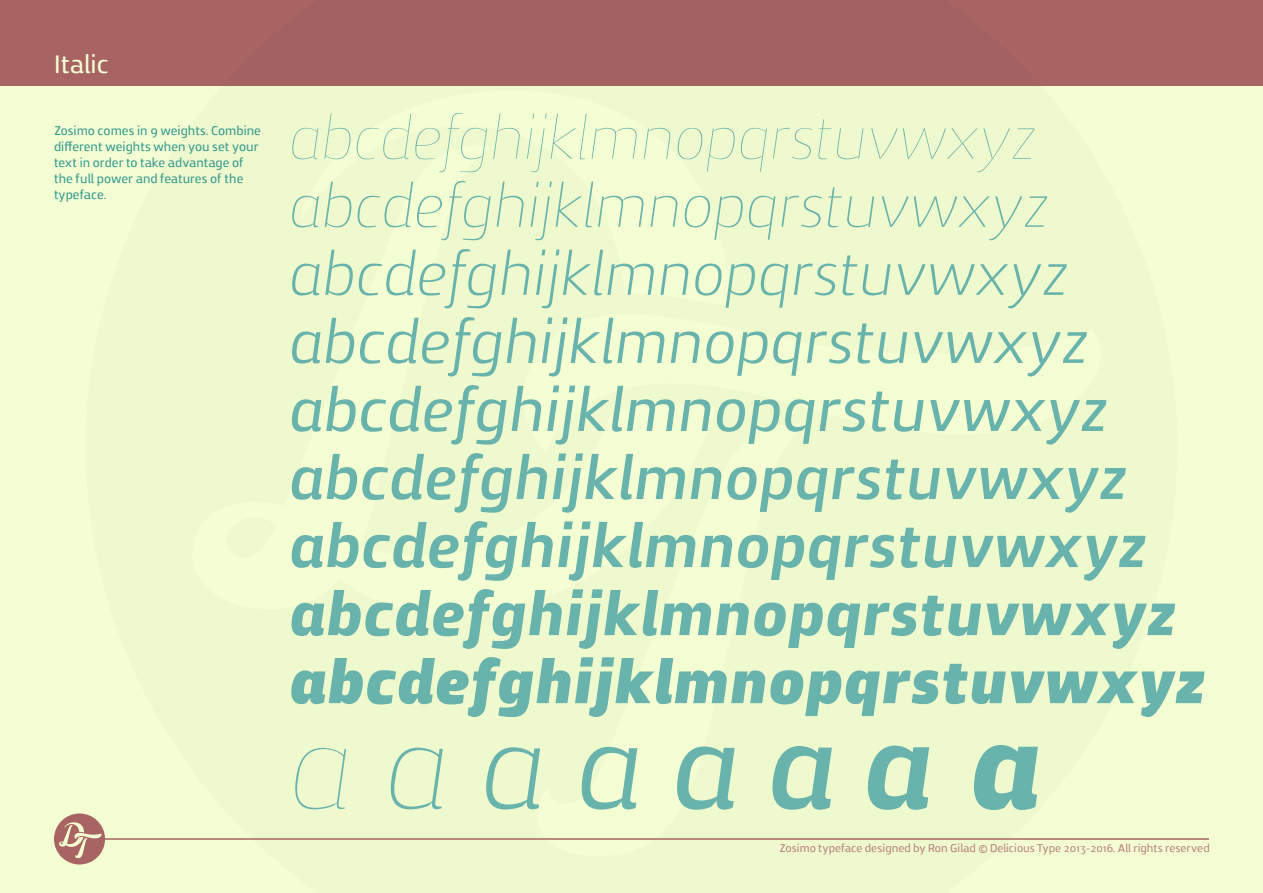
<style>
.page{position:relative;width:1263px;height:893px;background:#f4fed3}
.page>*{position:absolute;margin:0;border:0;box-sizing:border-box;transform-origin:0 0}
.t1{font:italic 100 126px "Zosimo Pro";color:#68b3ab}
.t2{font:italic 100 64.5px "Zosimo Pro";color:#68b3ab}
.t3{font:italic 100 64.5px "Zosimo Pro";color:#68b3ab}
.t4{font:italic 200 64.5px "Zosimo Pro";color:#68b3ab}
.t5{font:italic 300 64.5px "Zosimo Pro";color:#68b3ab}
.t6{font:italic 64.5px "Zosimo Pro";color:#68b3ab}
.t7{font:italic 600 64.5px "Zosimo Pro";color:#68b3ab}
.t8{font:italic 700 64.5px "Zosimo Pro";color:#68b3ab}
.t9{font:italic 900 64.5px "Zosimo Pro";color:#68b3ab}
.t10{font:italic 900 64.5px "Zosimo Pro";color:#68b3ab}
.t11{font:27px "Zosimo Pro";color:#f4fed3}
.t12{font:13.5px/16.2px "Zosimo Pro";color:#369a8f}
.t13{font:12px "Zosimo Pro";color:#b98282}
.s1{font-style:inherit}
.s2{font-weight:200}
.s3{font-weight:300}
.s4{font-weight:400}
.s5{font-weight:600}
.s6{font-weight:700}
.s7{font-weight:900}
</style>
<div class="page">
<div style="left:0;top:0;width:1263px;height:86px;background:#a86363"></div>
<svg style="left:54px;top:813px;width:51px;height:51px"></svg>
<hr style="left:105px;top:838px;width:1104px;height:2px;background:#a86363">
<h3 class="t11" style="left:54px;top:49px;width:56px">Italic</h3>
<p class="t12" style="left:54px;top:122px;width:209px">Zosimo comes in 9 weights. Combine different weights when you set your text in order to take advantage of the full power and features of the typeface.</p>
<h2 class="t2" style="left:289px;top:102px;width:750px">abcdefghijklmnopqrstuvwxyz</h2>
<h2 class="t3" style="left:289px;top:170px;width:762px">abcdefghijklmnopqrstuvwxyz</h2>
<h2 class="t4" style="left:289px;top:238px;width:782px">abcdefghijklmnopqrstuvwxyz</h2>
<h2 class="t5" style="left:289px;top:306px;width:802px">abcdefghijklmnopqrstuvwxyz</h2>
<h2 class="t6" style="left:289px;top:374px;width:821px">abcdefghijklmnopqrstuvwxyz</h2>
<h2 class="t7" style="left:289px;top:442px;width:840px">abcdefghijklmnopqrstuvwxyz</h2>
<h2 class="t8" style="left:289px;top:510px;width:860px">abcdefghijklmnopqrstuvwxyz</h2>
<h2 class="t9" style="left:289px;top:577px;width:889px">abcdefghijklmnopqrstuvwxyz</h2>
<h2 class="t10" style="left:289px;top:645px;width:918px">abcdefghijklmnopqrstuvwxyz</h2>
<h1 class="t1" style="left:289px;top:697px;width:754px">a<span class="s1">a</span><span class="s2">a</span><span class="s3">a</span><span class="s4">a</span><span class="s5">a</span><span class="s6">a</span><span class="s7">a</span></h1>
<p class="t13" style="left:779px;top:841px;width:432px">Zosimo typeface designed by Ron Gilad © Delicious Type 2013-2016. All rights reserved</p>
</div>
